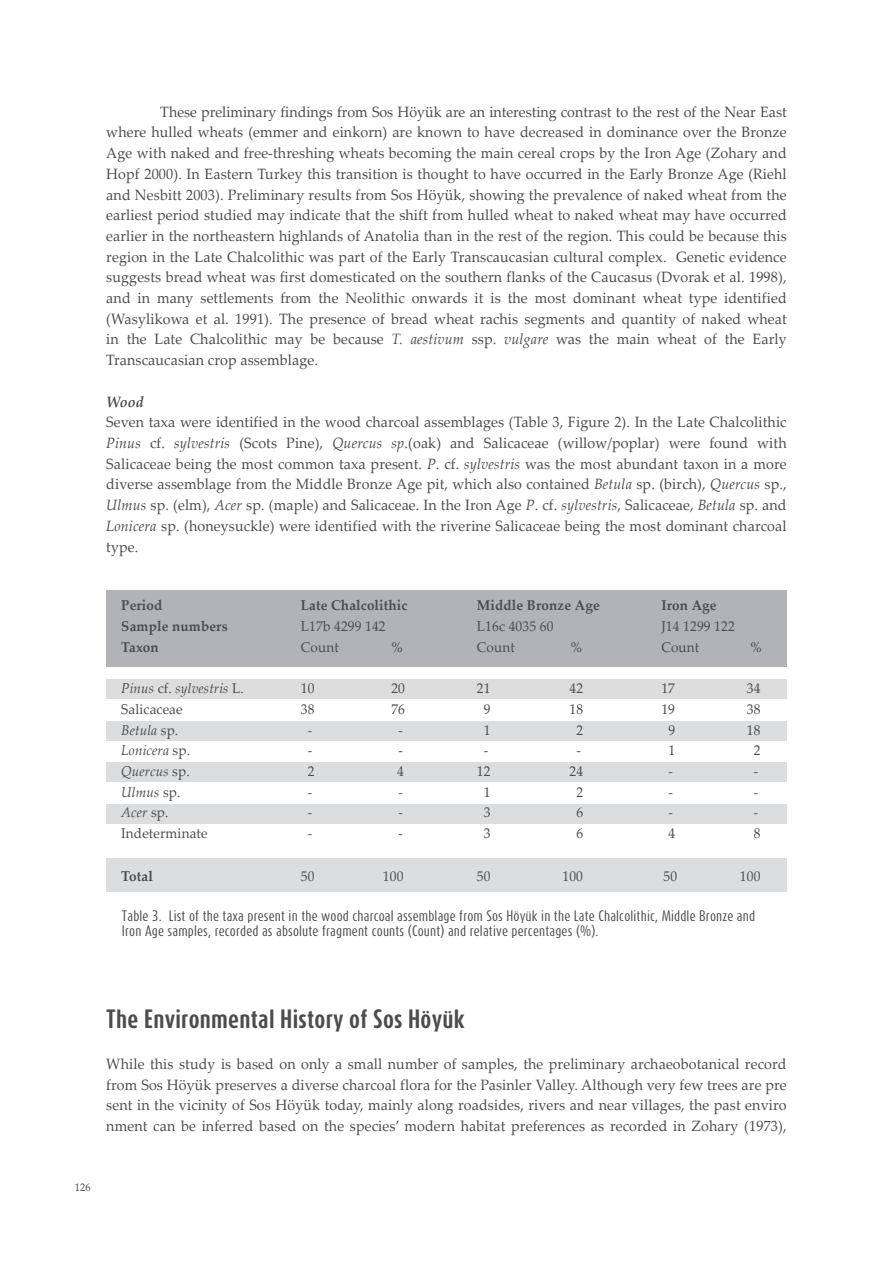
<style>
.page{position:relative;width:893px;height:1263px;background:#fff}
.page>*{position:absolute;margin:0;border:0;box-sizing:border-box;transform-origin:0 0}
.t1{font:700 22.05px "Dax Compact";letter-spacing:.01em;color:#4b4c4d;scale:1.05 1}
.t2{font:15px/20.7px "Palatino Linotype";letter-spacing:.01em;color:#4b4c4d;text-align:justify;scale:.95 1}
.t3{font:italic 700 15px "Palatino Linotype";color:#4b4c4d;scale:.95 1}
.t4{font:14.1px "Palatino Linotype";letter-spacing:.01em;color:#4b4c4d;scale:.95 1}
.t5{font:700 14.1px "Palatino Linotype";letter-spacing:.01em;color:#4b4c4d;scale:.95 1}
.t6{font:italic 14.1px "Palatino Linotype";letter-spacing:.01em;color:#4b4c4d;scale:.95 1}
.t7{font:12.6px "Dax Compact";letter-spacing:.01em;color:#4b4c4d;scale:1.05 1}
.t8{font:10.95px "Palatino Linotype";color:#4b4c4d;scale:.95 1}
.s1{font-style:italic}
.s2{font-style:normal}
</style>
<div class="page">
<div style="left:106px;top:679px;width:681px;height:20px;background:#dcdddf"></div>
<div style="left:106px;top:721px;width:681px;height:20px;background:#dcdddf"></div>
<div style="left:106px;top:762px;width:681px;height:20px;background:#dcdddf"></div>
<div style="left:106px;top:804px;width:681px;height:20px;background:#dcdddf"></div>
<div style="left:106px;top:858px;width:681px;height:34px;background:#dcdddf"></div>
<div style="left:106px;top:590px;width:681px;height:76px;background:#b2b3b7"></div>
<p class="t2" style="left:160px;top:101px;width:661px">These preliminary findings from Sos Höyük are an interesting contrast to the rest of the Near East</p>
<p class="t2" style="left:106px;top:121px;width:718px">where hulled wheats (emmer and einkorn) are known to have decreased in dominance over the Bronze Age with naked and free-threshing wheats becoming the main cereal crops by the Iron Age (Zohary and Hopf 2000). In Eastern Turkey this transition is thought to have occurred in the Early Bronze Age (Riehl and Nesbitt 2003). Preliminary results from Sos Höyük, showing the prevalence of naked wheat from the earliest period studied may indicate that the shift from hulled wheat to naked wheat may have occurred earlier in the northeastern highlands of Anatolia than in the rest of the region. This could be because this region in the Late Chalcolithic was part of the Early Transcaucasian cultural complex. Genetic evidence suggests bread wheat was first domesticated on the southern flanks of the Caucasus (Dvorak et al. 1998), and in many settlements from the Neolithic onwards it is the most dominant wheat type identified (Wasylikowa et al. 1991). The presence of bread wheat rachis segments and quantity of naked wheat in the Late Chalcolithic may be because <span class="s1">T. aestivum</span> ssp. <span class="s1">vulgare</span> was the main wheat of the Early Transcaucasian crop assemblage.</p>
<p class="t3" style="left:106px;top:391px;width:41px">Wood</p>
<p class="t2" style="left:106px;top:411px;width:718px">Seven taxa were identified in the wood charcoal assemblages (Table 3, Figure 2). In the Late Chalcolithic <span class="s1">Pinus</span> cf. <span class="s1">sylvestris</span> (Scots Pine), <span class="s1">Quercus sp</span>.(oak) and Salicaceae (willow/poplar) were found with Salicaceae being the most common taxa present. <span class="s1">P</span>. cf. <span class="s1">sylvestris</span> was the most abundant taxon in a more diverse assemblage from the Middle Bronze Age pit, which also contained <span class="s1">Betula</span> sp. (birch), <span class="s1">Quercus</span> sp., <span class="s1">Ulmus</span> sp. (elm), <span class="s1">Acer</span> sp. (maple) and Salicaceae. In the Iron Age <span class="s1">P</span>. cf. <span class="s1">sylvestris</span>, Salicaceae, <span class="s1">Betula</span> sp. and <span class="s1">Lonicera</span> sp. (honeysuckle) were identified with the riverine Salicaceae being the most dominant charcoal type.</p>
<p class="t5" style="left:121px;top:596px;width:45px">Period</p>
<p class="t5" style="left:301px;top:596px;width:114px">Late Chalcolithic</p>
<p class="t5" style="left:477px;top:596px;width:131px">Middle Bronze Age</p>
<p class="t5" style="left:661px;top:596px;width:60px">Iron Age</p>
<p class="t5" style="left:121px;top:616px;width:113px">Sample numbers</p>
<p class="t4" style="left:301px;top:616px;width:91px">L17b 4299 142</p>
<p class="t4" style="left:477px;top:616px;width:82px">L16c 4035 60</p>
<p class="t4" style="left:661px;top:616px;width:79px">J14 1299 122</p>
<p class="t5" style="left:121px;top:637px;width:41px">Taxon</p>
<p class="t4" style="left:301px;top:637px;width:41px">Count</p>
<p class="t4" style="left:391px;top:637px;width:13px">%</p>
<p class="t4" style="left:477px;top:637px;width:41px">Count</p>
<p class="t4" style="left:571px;top:637px;width:13px">%</p>
<p class="t4" style="left:661px;top:637px;width:41px">Count</p>
<p class="t4" style="left:750px;top:637px;width:13px">%</p>
<p class="t6" style="left:121px;top:678px;width:131px">Pinus <span class="s2">cf.</span> sylvestris <span class="s2">L.</span></p>
<p class="t4" style="left:301px;top:678px;width:16px">10</p>
<p class="t4" style="left:391px;top:678px;width:16px">20</p>
<p class="t4" style="left:477px;top:678px;width:16px">21</p>
<p class="t4" style="left:570px;top:678px;width:16px">42</p>
<p class="t4" style="left:661px;top:678px;width:16px">17</p>
<p class="t4" style="left:747px;top:678px;width:16px">34</p>
<p class="t4" style="left:121px;top:699px;width:66px">Salicaceae</p>
<p class="t4" style="left:301px;top:699px;width:16px">38</p>
<p class="t4" style="left:391px;top:699px;width:16px">76</p>
<p class="t4" style="left:484px;top:699px;width:9px">9</p>
<p class="t4" style="left:569px;top:699px;width:16px">18</p>
<p class="t4" style="left:661px;top:699px;width:16px">19</p>
<p class="t4" style="left:747px;top:699px;width:16px">38</p>
<p class="t6" style="left:121px;top:720px;width:62px">Betula <span class="s2">sp.</span></p>
<p class="t4" style="left:308px;top:720px;width:6px">-</p>
<p class="t4" style="left:398px;top:720px;width:6px">-</p>
<p class="t4" style="left:484px;top:720px;width:9px">1</p>
<p class="t4" style="left:577px;top:720px;width:9px">2</p>
<p class="t4" style="left:668px;top:720px;width:9px">9</p>
<p class="t4" style="left:747px;top:720px;width:16px">18</p>
<p class="t6" style="left:121px;top:740px;width:74px">Lonicera <span class="s2">sp.</span></p>
<p class="t4" style="left:308px;top:740px;width:6px">-</p>
<p class="t4" style="left:398px;top:740px;width:6px">-</p>
<p class="t4" style="left:484px;top:740px;width:6px">-</p>
<p class="t4" style="left:577px;top:740px;width:6px">-</p>
<p class="t4" style="left:668px;top:740px;width:9px">1</p>
<p class="t4" style="left:754px;top:740px;width:9px">2</p>
<p class="t6" style="left:121px;top:761px;width:74px">Quercus <span class="s2">sp.</span></p>
<p class="t4" style="left:308px;top:761px;width:9px">2</p>
<p class="t4" style="left:397px;top:761px;width:9px">4</p>
<p class="t4" style="left:477px;top:761px;width:16px">12</p>
<p class="t4" style="left:570px;top:761px;width:16px">24</p>
<p class="t4" style="left:668px;top:761px;width:6px">-</p>
<p class="t4" style="left:754px;top:761px;width:6px">-</p>
<p class="t6" style="left:121px;top:782px;width:64px">Ulmus <span class="s2">sp.</span></p>
<p class="t4" style="left:308px;top:782px;width:6px">-</p>
<p class="t4" style="left:398px;top:782px;width:6px">-</p>
<p class="t4" style="left:484px;top:782px;width:9px">1</p>
<p class="t4" style="left:577px;top:782px;width:9px">2</p>
<p class="t4" style="left:668px;top:782px;width:6px">-</p>
<p class="t4" style="left:754px;top:782px;width:6px">-</p>
<p class="t6" style="left:121px;top:803px;width:51px">Acer <span class="s2">sp.</span></p>
<p class="t4" style="left:308px;top:803px;width:6px">-</p>
<p class="t4" style="left:398px;top:803px;width:6px">-</p>
<p class="t4" style="left:484px;top:803px;width:9px">3</p>
<p class="t4" style="left:577px;top:803px;width:9px">6</p>
<p class="t4" style="left:668px;top:803px;width:6px">-</p>
<p class="t4" style="left:754px;top:803px;width:6px">-</p>
<p class="t4" style="left:121px;top:823px;width:92px">Indeterminate</p>
<p class="t4" style="left:308px;top:823px;width:6px">-</p>
<p class="t4" style="left:398px;top:823px;width:6px">-</p>
<p class="t4" style="left:484px;top:823px;width:9px">3</p>
<p class="t4" style="left:577px;top:823px;width:9px">6</p>
<p class="t4" style="left:668px;top:823px;width:9px">4</p>
<p class="t4" style="left:754px;top:823px;width:9px">8</p>
<p class="t5" style="left:121px;top:866px;width:35px">Total</p>
<p class="t4" style="left:301px;top:866px;width:16px">50</p>
<p class="t4" style="left:383px;top:866px;width:23px">100</p>
<p class="t4" style="left:477px;top:866px;width:16px">50</p>
<p class="t4" style="left:562px;top:866px;width:23px">100</p>
<p class="t4" style="left:663px;top:866px;width:16px">50</p>
<p class="t4" style="left:740px;top:866px;width:23px">100</p>
<p class="t7" style="left:122px;top:908px;width:604px">Table 3. List of the taxa present in the wood charcoal assemblage from Sos Höyük in the Late Chalcolithic, Middle Bronze and</p>
<p class="t7" style="left:122px;top:923px;width:455px">Iron Age samples, recorded as absolute fragment counts (Count) and relative percentages (%).</p>
<p class="t1" style="left:106px;top:1004px;width:343px">The Environmental History of Sos Höyük</p>
<p class="t2" style="left:106px;top:1053px;width:718px">While this study is based on only a small number of samples, the preliminary archaeobotanical record from Sos Höyük preserves a diverse charcoal flora for the Pasinler Valley. Although very few trees are pre sent in the vicinity of Sos Höyük today, mainly along roadsides, rivers and near villages, the past enviro nment can be inferred based on the species’ modern habitat preferences as recorded in Zohary (1973),</p>
<p class="t8" style="left:75px;top:1179px;width:18px">126</p>
</div>
